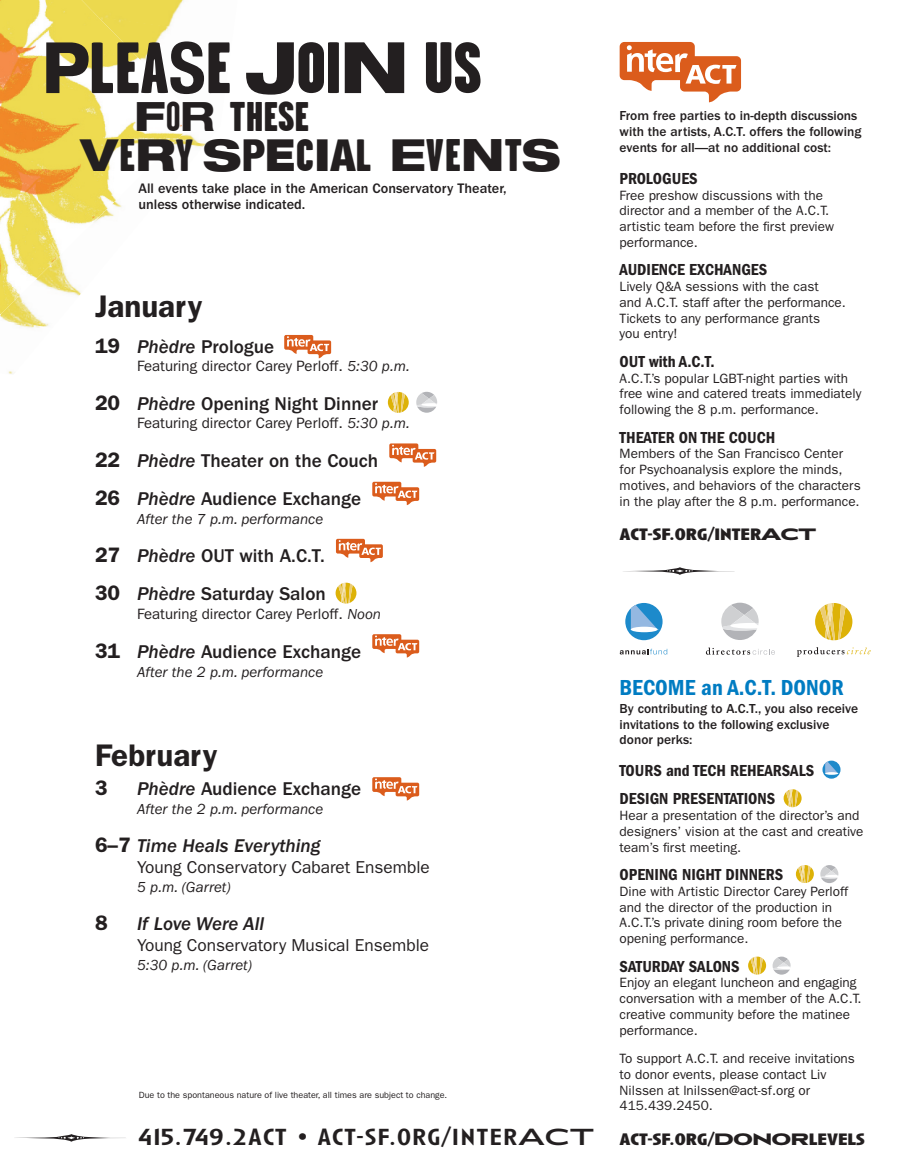
<style>
.page{position:relative;width:905px;height:1175px;background:#fff}
.page>*{position:absolute;margin:0;border:0;box-sizing:border-box;transform-origin:0 0}
.t1{font:900 72.3px "Garage Gothic";color:#231f20}
.t2{font:900 45.6px "Garage Gothic";color:#231f20}
.t3{font:900 41.55px "Garage Gothic";color:#231f20}
.t4{font:600 31.35px "ITC Franklin Gothic Std";color:#231f20}
.t5{font:500 24px "Anisette";letter-spacing:.05em;color:#231f20;scale:1.04 1}
.t6{font:22.5px "ITC Franklin Gothic Std Dm Cd";color:#007cc2}
.t7{font:600 21px "ITC Franklin Gothic Std";color:#231f20}
.t8{font:500 19.2px/38.2px "ITC Franklin Gothic Std";color:#231f20}
.t9{font:19.2px "ITC Franklin Gothic Std Med It";color:#231f20}
.t10{font:17.25px "ITC Franklin Gothic Std";color:#231f20}
.t11{font:700 17.1px "Anisette";color:#231f20;scale:1.04 1}
.t12{font:16.5px/28.5px "ITC Franklin Gothic Std Dm Cd";color:#231f20}
.t13{font:15px "ITC Franklin Gothic Std";color:#231f20}
.t14{font:italic 15px "ITC Franklin Gothic Std";color:#231f20}
.t15{font:500 14.25px/15.5px "ITC Franklin Gothic Std";color:#231f20}
.t16{font:13.5px/15.8px "ITC Franklin Gothic Std";color:#231f20}
.t17{font:500 13.5px/15.8px "ITC Franklin Gothic Std";color:#231f20}
.t18{font:9px "ITC Franklin Gothic Std";color:#231f20}
.s1{font-family:"Helvetica Neue LT Std";font-weight:800;font-size:70.8px}
.s2{font-family:"Helvetica Neue LT Std";font-weight:700;font-stretch:condensed;font-size:70.8px}
.s3{font-family:"Helvetica Neue LT Std";font-weight:800;font-stretch:expanded;font-size:70.95px}
.s4{font-size:72.75px}
.s5{font-family:"Helvetica Neue LT Std";font-weight:800;font-stretch:expanded;font-size:40.5px}
.s6{font-weight:700;font-size:42.15px}
.s7{font-family:"Helvetica Neue LT Std";font-weight:700;font-stretch:expanded;font-size:40.5px}
.s8{font-size:41.4px}
.s9{font-size:42.3px}
.s10{font-family:"Helvetica Neue LT Std";font-weight:800;font-stretch:expanded;font-size:44.25px}
.s11{font-size:45.15px}
.s12{font-family:"Helvetica Neue LT Std";font-weight:800;font-stretch:expanded;font-size:43.5px}
.s13{font-family:"Helvetica Neue LT Std";font-weight:800;font-stretch:condensed;font-size:44.25px}
.s14{font-family:"Helvetica Neue LT Std";font-size:44.25px}
.s15{font-family:"Helvetica Neue LT Std";font-stretch:condensed;font-size:44.25px}
.s16{font-family:"Helvetica Neue LT Std";font-weight:800;font-stretch:expanded;font-size:44.7px}
.s17{font-family:"Helvetica Neue LT Std";font-weight:800;font-stretch:expanded;font-size:43.8px}
.s18{font-weight:600;font-size:21px}
.s19{font-family:"ITC Franklin Gothic Std Med It";font-weight:400}
.s20{font-style:italic}
.s21{font-family:"ITC Franklin Gothic Std";font-weight:600;font-size:21px}
</style>
<div class="page">
<img style="left:8px;top:371px;width:5px;height:3px">
<img style="left:92px;top:0;width:92px;height:17px">
<img style="left:1px;top:315px;width:48px;height:13px">
<img style="left:145px;top:17px;width:28px;height:43px">
<img style="left:0;top:0;width:92px;height:315px">
<img style="left:91px;top:10px;width:54px;height:214px">
<img style="left:144px;top:64px;width:54px;height:108px">
<svg style="left:822px;top:760px;width:18px;height:18px"></svg>
<svg style="left:825px;top:761px;width:13px;height:13px"></svg>
<svg style="left:783px;top:789px;width:18px;height:18px"></svg>
<svg style="left:795px;top:865px;width:18px;height:18px"></svg>
<svg style="left:820px;top:865px;width:18px;height:18px"></svg>
<svg style="left:748px;top:956px;width:18px;height:18px"></svg>
<svg style="left:772px;top:956px;width:18px;height:18px"></svg>
<svg style="left:619px;top:42px;width:122px;height:60px"></svg>
<svg style="left:15px;top:1134px;width:111px;height:7px"></svg>
<svg style="left:623px;top:567px;width:112px;height:8px"></svg>
<div style="left:625px;top:603px;width:37px;height:37px;background:#1d8acb;border-radius:50%"></div>
<div style="left:631px;top:626px;width:26px;height:6px;background:#fff;border-radius:50%"></div>
<svg style="left:630px;top:604px;width:28px;height:26px"></svg>
<svg style="left:619px;top:649px;width:48px;height:5px"></svg>
<svg style="left:721px;top:602px;width:37px;height:38px"></svg>
<svg style="left:706px;top:647px;width:68px;height:7px"></svg>
<svg style="left:815px;top:603px;width:37px;height:37px"></svg>
<svg style="left:797px;top:647px;width:73px;height:10px"></svg>
<svg style="left:284px;top:335px;width:47px;height:23px"></svg>
<svg style="left:388px;top:392px;width:21px;height:21px"></svg>
<svg style="left:416px;top:392px;width:21px;height:21px"></svg>
<svg style="left:389px;top:443px;width:47px;height:24px"></svg>
<svg style="left:372px;top:482px;width:47px;height:23px"></svg>
<svg style="left:336px;top:539px;width:47px;height:23px"></svg>
<svg style="left:335px;top:582px;width:21px;height:21px"></svg>
<svg style="left:372px;top:634px;width:47px;height:23px"></svg>
<svg style="left:372px;top:777px;width:47px;height:23px"></svg>
<h1 class="t1" style="left:42px;top:42px;width:441px"><span class="s1">P</span>LEA<span class="s2">S</span>E <span class="s3">J</span><span class="s4">OI</span><span class="s3">N</span> <span class="s4">US</span></h1>
<h3 class="t3" style="left:134px;top:102px;width:176px"><span class="s5">F</span><span class="s6">O</span><span class="s7">R</span> TH<span class="s8">E</span><span class="s9">S</span><span class="s8">E</span></h3>
<h2 class="t2" style="left:81px;top:139px;width:481px"><span class="s10">V</span>E<span class="s10">R</span><span class="s11">Y</span> <span class="s12">S</span><span class="s13">P</span><span class="s14">E</span>C<span class="s10">I</span><span class="s15">A</span><span class="s11">L</span> <span class="s10">E</span>VE<span class="s16">N</span>T<span class="s17">S</span></h2>
<p class="t15" style="left:138px;top:182px;width:370px">All events take place in the American Conservatory Theater, unless otherwise indicated.</p>
<h3 class="t4" style="left:95px;top:288px;width:109px">January</h3>
<h3 class="t8" style="left:95px;top:328px;width:181px"><span class="s18">19</span> <span class="s19">Phèdre</span> Prologue</h3>
<p class="t13" style="left:137px;top:361px;width:274px">Featuring director Carey Perloff. <span class="s20">5:30 p.m.</span></p>
<h3 class="t8" style="left:95px;top:386px;width:284px"><span class="s18">20</span> <span class="s19">Phèdre</span> Opening Night Dinner</h3>
<p class="t13" style="left:137px;top:418px;width:274px">Featuring director Carey Perloff. <span class="s20">5:30 p.m.</span></p>
<h3 class="t8" style="left:95px;top:443px;width:285px"><span class="s18">22</span> <span class="s19">Phèdre</span> Theater on the Couch<br><span class="s18">26</span> <span class="s19">Phèdre</span> Audience Exchange</h3>
<p class="t14" style="left:137px;top:510px;width:187px">After the 7 p.m. performance</p>
<h3 class="t8" style="left:95px;top:538px;width:232px"><span class="s18">27</span> <span class="s19">Phèdre</span> OUT with A.C.T.<br><span class="s18">30</span> <span class="s19">Phèdre</span> Saturday Salon</h3>
<p class="t13" style="left:137px;top:609px;width:245px">Featuring director Carey Perloff. <span class="s20">Noon</span></p>
<h3 class="t8" style="left:95px;top:633px;width:268px"><span class="s18">31</span> <span class="s19">Phèdre</span> Audience Exchange</h3>
<p class="t14" style="left:137px;top:663px;width:187px">After the 2 p.m. performance</p>
<h3 class="t4" style="left:95px;top:737px;width:124px">February</h3>
<h3 class="t7" style="left:95px;top:775px;width:14px">3</h3>
<h3 class="t8" style="left:137px;top:771px;width:225px"><span class="s19">Phèdre</span> Audience Exchange</h3>
<p class="t14" style="left:137px;top:799px;width:187px">After the 2 p.m. performance</p>
<h3 class="t9" style="left:95px;top:838px;width:227px"><span class="s21">6–7</span> Time Heals Everything</h3>
<p class="t10" style="left:137px;top:861px;width:294px">Young Conservatory Cabaret Ensemble</p>
<p class="t14" style="left:137px;top:877px;width:95px">5 p.m. (Garret)</p>
<h3 class="t7" style="left:95px;top:910px;width:14px">8</h3>
<h3 class="t9" style="left:137px;top:916px;width:128px">If Love Were All</h3>
<p class="t10" style="left:137px;top:939px;width:293px">Young Conservatory Musical Ensemble</p>
<p class="t14" style="left:137px;top:955px;width:116px">5:30 p.m. (Garret)</p>
<p class="t18" style="left:139px;top:1091px;width:310px">Due to the spontaneous nature of live theater, all times are subject to change.</p>
<h3 class="t5" style="left:138px;top:1122px;width:440px">415.749.2ACT • ACT-SF.ORG/INTERACT</h3>
<p class="t17" style="left:619px;top:109px;width:243px">From free parties to in-depth discussions with the artists, A.C.T. offers the following events for all—at no additional cost:</p>
<p class="t12" style="left:619px;top:164px;width:79px">PROLOGUES</p>
<p class="t16" style="left:619px;top:188px;width:216px">Free preshow discussions with the director and a member of the A.C.T. artistic team before the first preview performance.</p>
<p class="t12" style="left:619px;top:255px;width:149px">AUDIENCE EXCHANGES</p>
<p class="t16" style="left:619px;top:280px;width:228px">Lively Q&amp;A sessions with the cast<br>and A.C.T. staff after the performance.<br>Tickets to any performance grants<br>you entry!</p>
<p class="t12" style="left:619px;top:347px;width:97px">OUT with A.C.T.</p>
<p class="t16" style="left:619px;top:371px;width:243px">A.C.T.’s popular LGBT-night parties with free wine and catered treats immediately following the 8 p.m. performance.</p>
<p class="t12" style="left:619px;top:423px;width:157px">THEATER ON THE COUCH</p>
<p class="t16" style="left:619px;top:447px;width:243px">Members of the San Francisco Center for Psychoanalysis explore the minds, motives, and behaviors of the characters in the play after the 8 p.m. performance.</p>
<p class="t11" style="left:619px;top:524px;width:190px">ACT-SF.ORG/INTERACT</p>
<h3 class="t6" style="left:619px;top:674px;width:225px">BECOME an A.C.T. DONOR</h3>
<p class="t17" style="left:619px;top:701px;width:240px">By contributing to A.C.T., you also receive invitations to the following exclusive donor perks:</p>
<p class="t12" style="left:619px;top:756px;width:196px">TOURS and TECH REHEARSALS<br>DESIGN PRESENTATIONS</p>
<p class="t16" style="left:619px;top:808px;width:245px">Hear a presentation of the director’s and designers’ vision at the cast and creative team’s first meeting.</p>
<p class="t12" style="left:619px;top:860px;width:165px">OPENING NIGHT DINNERS</p>
<p class="t16" style="left:619px;top:884px;width:230px">Dine with Artistic Director Carey Perloff and the director of the production in A.C.T.’s private dining room before the opening performance.</p>
<p class="t12" style="left:619px;top:951px;width:121px">SATURDAY SALONS</p>
<p class="t16" style="left:619px;top:976px;width:243px">Enjoy an elegant luncheon and engaging conversation with a member of the A.C.T. creative community before the matinee performance.</p>
<p class="t16" style="left:619px;top:1051px;width:237px">To support A.C.T. and receive invitations to donor events, please contact Liv<br>Nilssen at lnilssen@act-sf.org or<br>415.439.2450.</p>
<p class="t11" style="left:619px;top:1129px;width:237px">ACT-SF.ORG/DONORLEVELS</p>
</div>
